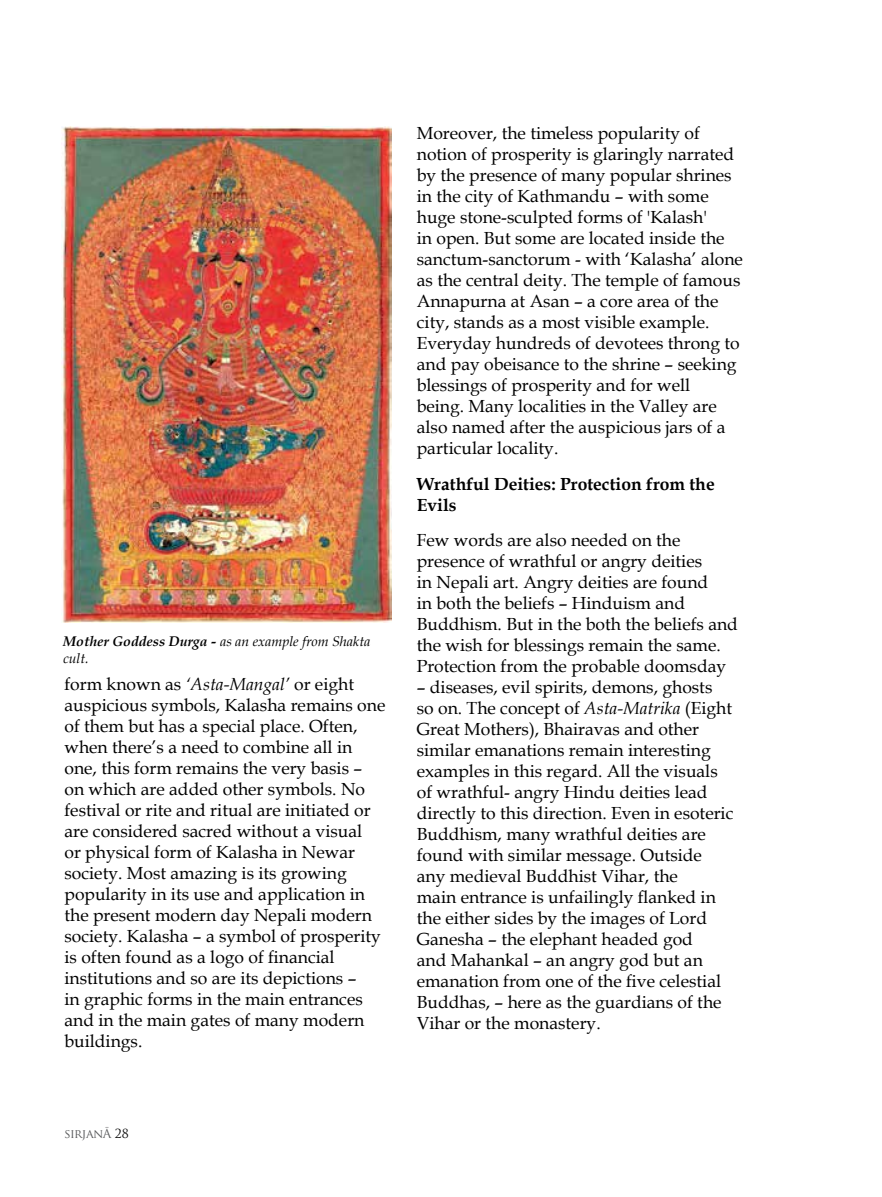
<style>
.page{position:relative;width:882px;height:1197px;background:#fff}
.page>*{position:absolute;margin:0;border:0;box-sizing:border-box;transform-origin:0 0}
.t1{font:17.5px/21px "Book Antiqua";color:#000}
.t2{font:700 17.5px/21px "Book Antiqua";color:#000}
.t3{font:italic 14px/16.8px "Book Antiqua";color:#000}
.t4{font:12.25px "Trajan Pro";letter-spacing:-.04em;color:#58595b}
.s1{font-weight:700}
.s2{font-style:italic}
.s3{color:#000}
</style>
<div class="page">
<img style="left:61px;top:126px;width:331px;height:496px">
<p class="t3" style="left:63px;top:632px;width:309px"><span class="s1">Mother Goddess Durga -</span> as an example from Shakta cult.</p>
<p class="t1" style="left:64px;top:674px;width:322px">form known as <span class="s2">‘Asta-Mangal’</span> or eight auspicious symbols, Kalasha remains one of them but has a special place. Often, when there’s a need to combine all in one, this form remains the very basis – on which are added other symbols. No festival or rite and ritual are initiated or are considered sacred without a visual<br>or physical form of Kalasha in Newar society. Most amazing is its growing popularity in its use and application in the present modern day Nepali modern society. Kalasha – a symbol of prosperity is often found as a logo of financial institutions and so are its depictions –<br>in graphic forms in the main entrances and in the main gates of many modern buildings.</p>
<p class="t4" style="left:65px;top:1126px;width:66px">SIRJANĀ <span class="s3">28</span></p>
<p class="t1" style="left:417px;top:122px;width:328px">Moreover, the timeless popularity of notion of prosperity is glaringly narrated by the presence of many popular shrines in the city of Kathmandu – with some huge stone-sculpted forms of 'Kalash'<br>in open. But some are located inside the sanctum-sanctorum - with ‘Kalasha’ alone as the central deity. The temple of famous Annapurna at Asan – a core area of the city, stands as a most visible example.<br>Everyday hundreds of devotees throng to and pay obeisance to the shrine – seeking blessings of prosperity and for well<br>being. Many localities in the Valley are also named after the auspicious jars of a particular locality.</p>
<p class="t2" style="left:417px;top:473px;width:299px">Wrathful Deities: Protection from the<br>Evils</p>
<p class="t1" style="left:417px;top:530px;width:323px">Few words are also needed on the presence of wrathful or angry deities<br>in Nepali art. Angry deities are found<br>in both the beliefs – Hinduism and Buddhism. But in the both the beliefs and the wish for blessings remain the same.<br>Protection from the probable doomsday</p>
<p class="t1" style="left:417px;top:677px;width:318px">– diseases, evil spirits, demons, ghosts so on. The concept of <span class="s2">Asta-Matrika</span> (Eight Great Mothers), Bhairavas and other similar emanations remain interesting examples in this regard. All the visuals of wrathful- angry Hindu deities lead directly to this direction. Even in esoteric Buddhism, many wrathful deities are found with similar message. Outside any medieval Buddhist Vihar, the<br>main entrance is unfailingly flanked in the either sides by the images of Lord Ganesha – the elephant headed god<br>and Mahankal – an angry god but an emanation from one of the five celestial Buddhas, – here as the guardians of the Vihar or the monastery.</p>
</div>
